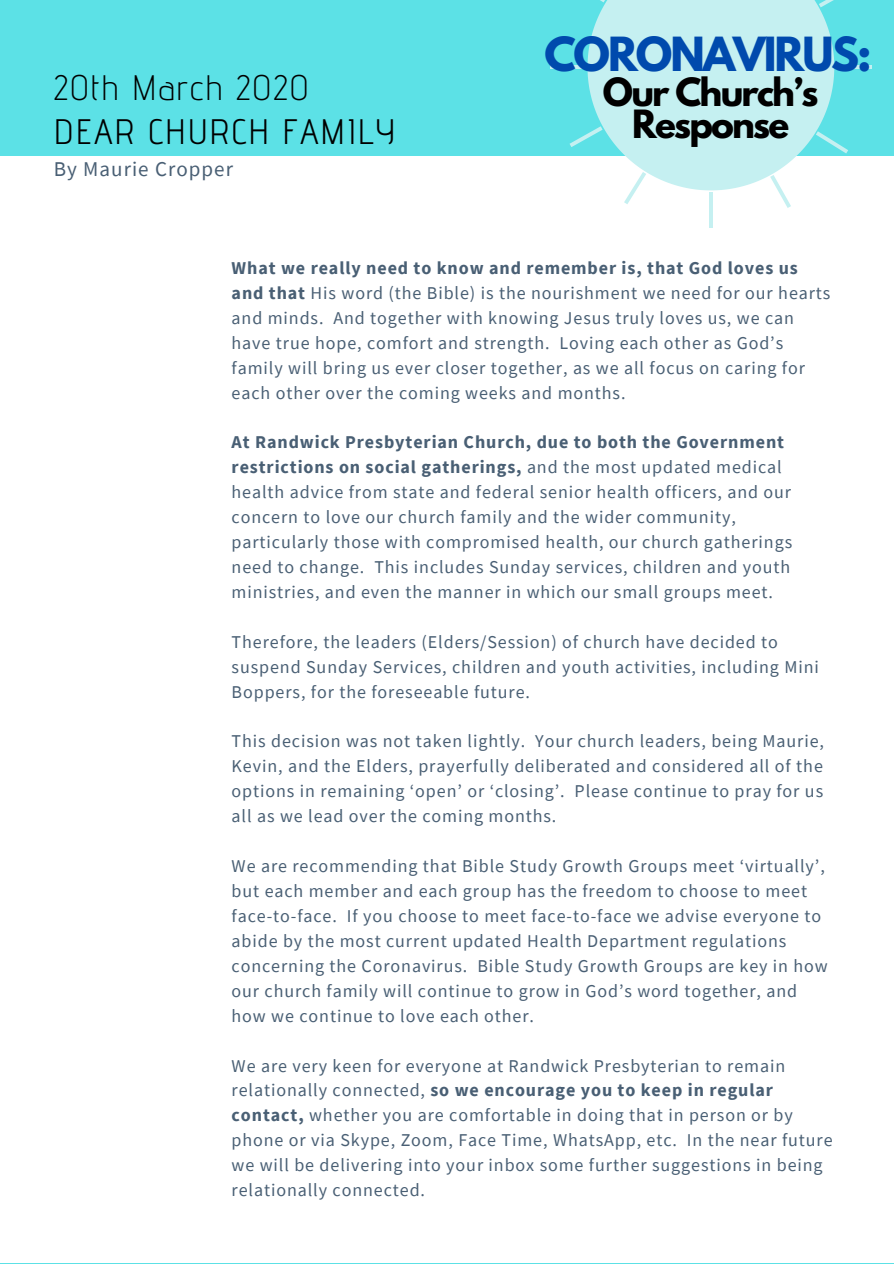
<style>
.page{position:relative;width:894px;height:1264px;background:#fff}
.page>*{position:absolute;margin:0;border:0;box-sizing:border-box;transform-origin:0 0}
.t1{font:700 41.7px "League Spartan";letter-spacing:-.05em;color:#004aad}
.t2{font:35.4px "Advent Pro";letter-spacing:.05em;color:#000}
.t3{font:300 35.4px "Advent Pro";letter-spacing:.05em;color:#000}
.t4{font:700 34.5px/32.4px "League Spartan";letter-spacing:-.05em;color:#000;text-align:center}
.t5{font:21px "Source Sans Pro";letter-spacing:.05em;color:#495f74}
.t6{font:18px/24.9px "Source Sans Pro";letter-spacing:.05em;color:#495f74}
.s1{font-weight:700}
</style>
<div class="page">
<div style="left:0;top:0;width:893px;height:1263px;background:#5ce1e6"></div>
<div style="left:0;top:157px;width:893px;height:1106px;background:#fff"></div>
<svg style="left:587px;top:0;width:247px;height:190px;background:#c4f0f1"></svg>
<svg style="left:709px;top:192px;width:3px;height:35px"></svg>
<hr style="left:549px;top:65px;width:36px;height:4px;background:#c5f0f1">
<hr style="left:835px;top:65px;width:36px;height:4px;background:#c5f0f1">
<svg style="left:624px;top:172px;width:22px;height:32px"></svg>
<svg style="left:587px;top:0;width:18px;height:2px"></svg>
<svg style="left:815px;top:131px;width:33px;height:22px"></svg>
<svg style="left:569px;top:126px;width:33px;height:21px"></svg>
<svg style="left:818px;top:0;width:16px;height:7px"></svg>
<svg style="left:770px;top:175px;width:20px;height:33px"></svg>
<h2 class="t3" style="left:54px;top:66px;width:256px">20th March 2020</h2>
<h2 class="t2" style="left:54px;top:109px;width:343px">DEAR CHURCH FAMILY</h2>
<p class="t5" style="left:54px;top:155px;width:181px">By Maurie Cropper</p>
<h1 class="t1" style="left:544px;top:34px;width:329px">CORONAVIRUS:</h1>
<h3 class="t4" style="left:602px;top:80px;width:217px">Our Church’s<br>Response</h3>
<p class="t6" style="left:231px;top:255px;width:600px"><span class="s1">What we really need to know and remember is, that God loves us and that</span> His word (the Bible) is the nourishment we need for our hearts and minds. And together with knowing Jesus truly loves us, we can have true hope, comfort and strength. Loving each other as God’s family will bring us ever closer together, as we all focus on caring for each other over the coming weeks and months.</p>
<p class="t6" style="left:231px;top:429px;width:562px"><span class="s1">At Randwick Presbyterian Church, due to both the Government restrictions on social gatherings,</span> and the most updated medical health advice from state and federal senior health officers, and our concern to love our church family and the wider community, particularly those with compromised health, our church gatherings need to change. This includes Sunday services, children and youth ministries, and even the manner in which our small groups meet.</p>
<p class="t6" style="left:231px;top:629px;width:588px">Therefore, the leaders (Elders/Session) of church have decided to suspend Sunday Services, children and youth activities, including Mini<br>Boppers, for the foreseeable future.</p>
<p class="t6" style="left:231px;top:728px;width:593px;text-align:justify">This decision was not taken lightly. Your church leaders, being Maurie, Kevin, and the Elders, prayerfully deliberated and considered all of the options in remaining ‘open’ or ‘closing’. Please continue to pray for us all as we lead over the coming months.</p>
<p class="t6" style="left:231px;top:853px;width:597px">We are recommending that Bible Study Growth Groups meet ‘virtually’, but each member and each group has the freedom to choose to meet face-to-face. If you choose to meet face-to-face we advise everyone to abide by the most current updated Health Department regulations concerning the Coronavirus. Bible Study Growth Groups are key in how our church family will continue to grow in God’s word together, and how we continue to love each other.</p>
<p class="t6" style="left:231px;top:1052px;width:602px">We are very keen for everyone at Randwick Presbyterian to remain relationally connected, <span class="s1">so we encourage you to keep in regular contact,</span> whether you are comfortable in doing that in person or by phone or via Skype, Zoom, Face Time, WhatsApp, etc. In the near future we will be delivering into your inbox some further suggestions in being relationally connected.</p>
</div>
